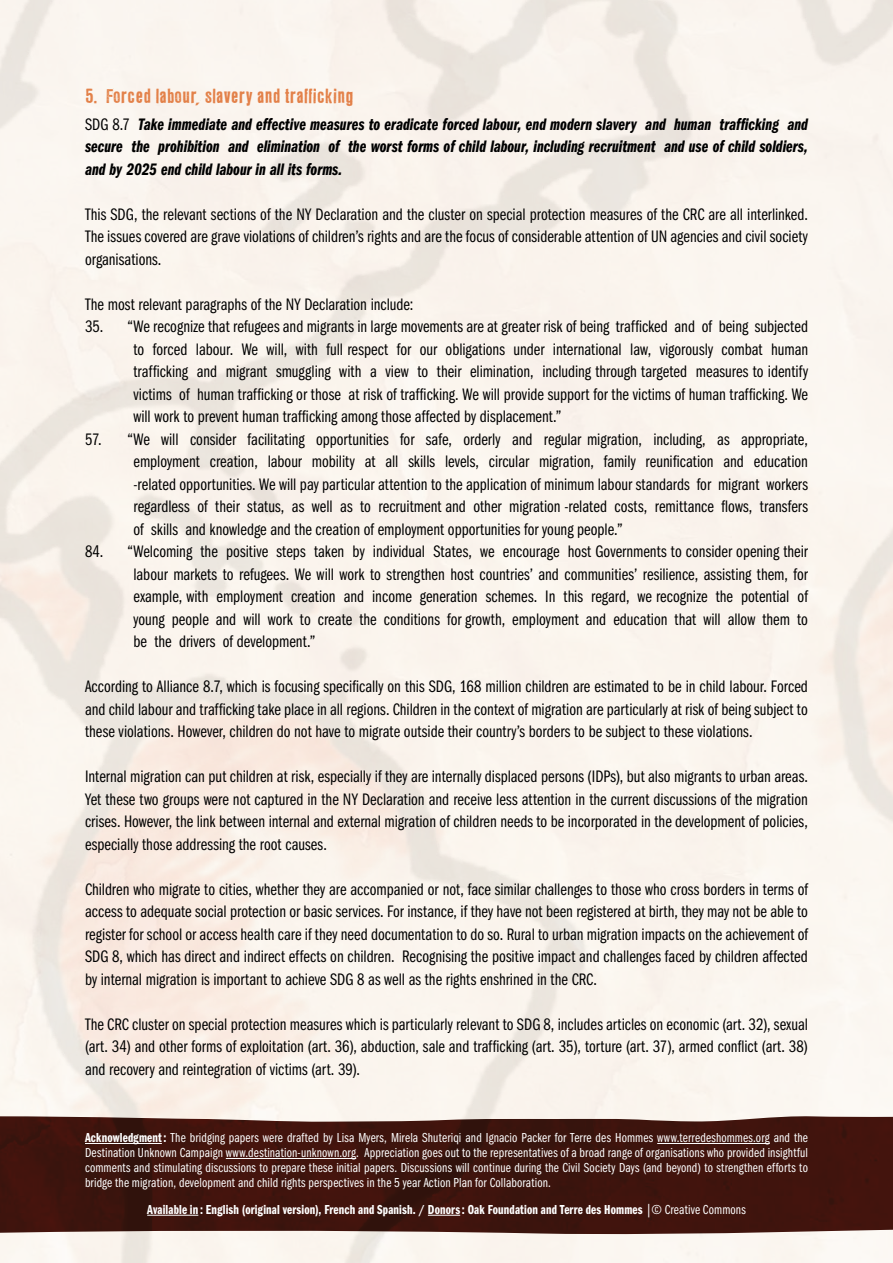
<style>
.page{position:relative;width:893px;height:1263px;background:#fff}
.page>*{position:absolute;margin:0;border:0;box-sizing:border-box;transform-origin:0 0}
.t1{font:18px "LL Rubber Grotesque";letter-spacing:-.03em;color:#e38149}
.t2{font:17.25px/22.5px "ITC Franklin Gothic Std Bk Cp";color:#000;text-align:justify}
.t3{font:17.25px/22.5px "ITC Franklin Gothic Std Dm Cp It";color:#000;text-align:justify}
.t4{font:13.5px/15px "ITC Franklin Gothic Std Bk Cp";letter-spacing:.01em;color:#fff;text-align:justify}
.t5{font:13.5px "ITC Franklin Gothic Std Dm Cp";letter-spacing:.01em;color:#fff}
.s1{font-family:"ITC Franklin Gothic Std Bk Cp"}
.s2{font-family:"ITC Franklin Gothic Std Dm Cp"}
</style>
<div class="page">
<svg style="left:0;top:1115px;width:893px;height:120px;background:#49211a"></svg>
<hr style="left:85px;top:1143px;width:77px;height:1px;background:#fff">
<hr style="left:657px;top:1143px;width:113px;height:1px;background:#fff">
<hr style="left:226px;top:1158px;width:130px;height:1px;background:#fff">
<hr style="left:147px;top:1215px;width:51px;height:1px;background:#fff">
<hr style="left:428px;top:1215px;width:32px;height:1px;background:#fff">
<p class="t1" style="left:85px;top:85px;width:270px">5. Forced labour, slavery and trafficking</p>
<p class="t3" style="left:85px;top:113px;width:724px"><span class="s1">SDG 8.7</span> Take immediate and effective measures to eradicate forced labour, end modern slavery and human trafficking and secure the prohibition and elimination of the worst forms of child labour, including recruitment and use of child soldiers, and by 2025 end child labour in all its forms.</p>
<p class="t2" style="left:85px;top:203px;width:724px">This SDG, the relevant sections of the NY Declaration and the cluster on special protection measures of the CRC are all interlinked.<br>The issues covered are grave violations of children’s rights and are the focus of considerable attention of UN agencies and civil society organisations.</p>
<p class="t2" style="left:85px;top:293px;width:330px">The most relevant paragraphs of the NY Declaration include:</p>
<p class="t2" style="left:133px;top:316px;width:676px;text-indent:-48px">35. “We recognize that refugees and migrants in large movements are at greater risk of being trafficked and of being subjected to forced labour. We will, with full respect for our obligations under international law, vigorously combat human trafficking and migrant smuggling with a view to their elimination, including through targeted measures to identify victims of human trafficking or those at risk of trafficking. We will provide support for the victims of human trafficking. We will work to prevent human trafficking among those affected by displacement.”</p>
<p class="t2" style="left:133px;top:428px;width:676px;text-indent:-48px">57. “We will consider facilitating opportunities for safe, orderly and regular migration, including, as appropriate, employment creation, labour mobility at all skills levels, circular migration, family reunification and education -related opportunities. We will pay particular attention to the application of minimum labour standards for migrant workers regardless of their status, as well as to recruitment and other migration -related costs, remittance flows, transfers of skills and knowledge and the creation of employment opportunities for young people.”</p>
<p class="t2" style="left:133px;top:541px;width:676px;text-indent:-48px">84. “Welcoming the positive steps taken by individual States, we encourage host Governments to consider opening their labour markets to refugees. We will work to strengthen host countries’ and communities’ resilience, assisting them, for example, with employment creation and income generation schemes. In this regard, we recognize the potential of young people and will work to create the conditions for growth, employment and education that will allow them to be the drivers of development.”</p>
<p class="t2" style="left:85px;top:676px;width:724px">According to Alliance 8.7, which is focusing specifically on this SDG, 168 million children are estimated to be in child labour. Forced and child labour and trafficking take place in all regions. Children in the context of migration are particularly at risk of being subject to these violations. However, children do not have to migrate outside their country’s borders to be subject to these violations.</p>
<p class="t2" style="left:85px;top:766px;width:724px">Internal migration can put children at risk, especially if they are internally displaced persons (IDPs), but also migrants to urban areas.<br>Yet these two groups were not captured in the NY Declaration and receive less attention in the current discussions of the migration crises. However, the link between internal and external migration of children needs to be incorporated in the development of policies, especially those addressing the root causes.</p>
<p class="t2" style="left:85px;top:878px;width:724px">Children who migrate to cities, whether they are accompanied or not, face similar challenges to those who cross borders in terms of access to adequate social protection or basic services. For instance, if they have not been registered at birth, they may not be able to register for school or access health care if they need documentation to do so. Rural to urban migration impacts on the achievement of SDG 8, which has direct and indirect effects on children. Recognising the positive impact and challenges faced by children affected by internal migration is important to achieve SDG 8 as well as the rights enshrined in the CRC.</p>
<p class="t2" style="left:85px;top:1013px;width:724px">The CRC cluster on special protection measures which is particularly relevant to SDG 8, includes articles on economic (art. 32), sexual (art. 34) and other forms of exploitation (art. 36), abduction, sale and trafficking (art. 35), torture (art. 37), armed conflict (art. 38) and recovery and reintegration of victims (art. 39).</p>
<p class="t4" style="left:85px;top:1130px;width:724px"><span class="s2">Acknowledgment:</span> The bridging papers were drafted by Lisa Myers, Mirela Shuteriqi and Ignacio Packer for Terre des Hommes www.terredeshommes.org and the Destination Unknown Campaign www.destination-unknown.org. Appreciation goes out to the representatives of a broad range of organisations who provided insightful comments and stimulating discussions to prepare these initial papers. Discussions will continue during the Civil Society Days (and beyond) to strengthen efforts to bridge the migration, development and child rights perspectives in the 5 year Action Plan for Collaboration.</p>
<p class="t5" style="left:147px;top:1202px;width:600px">Available in : English (original version), French and Spanish. / Donors: Oak Foundation and Terre des Hommes <span class="s1">|© Creative Commons</span></p>
</div>
